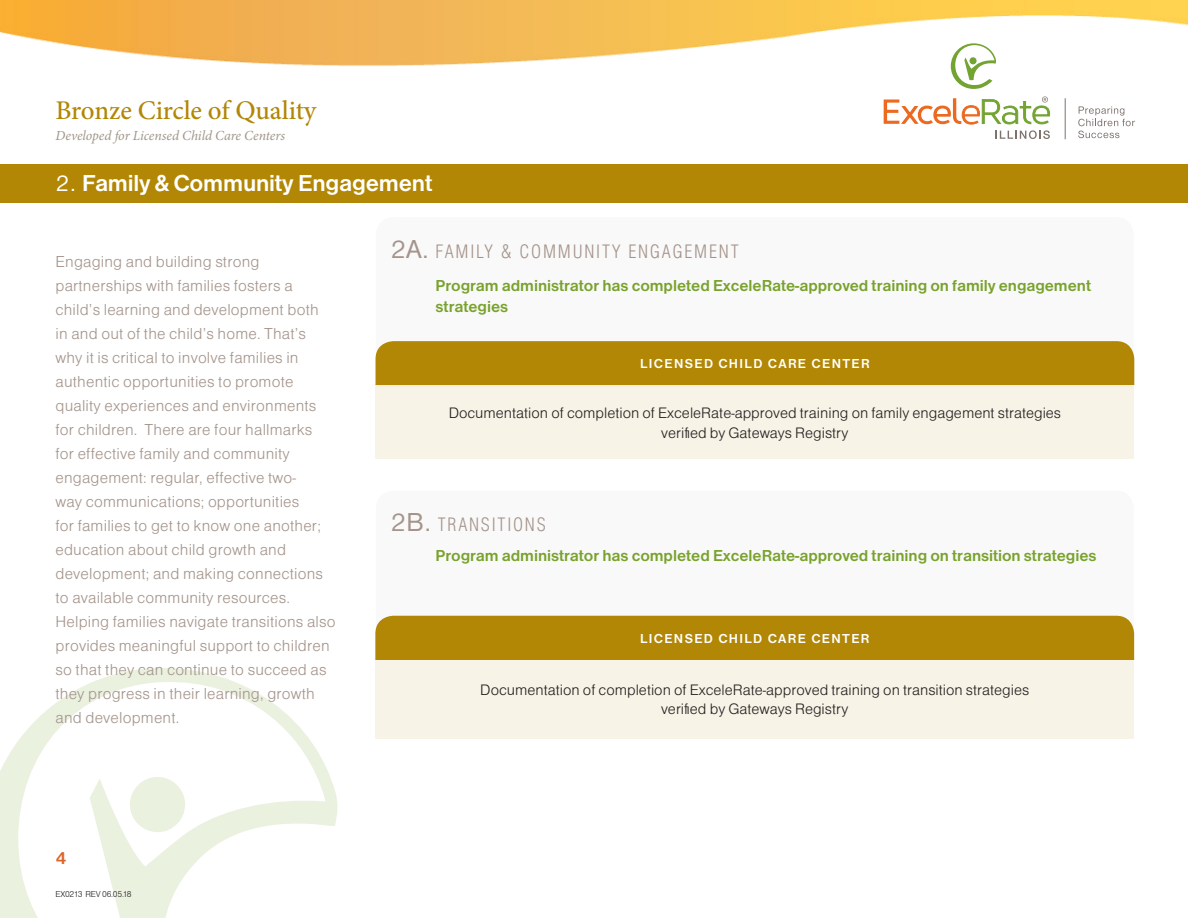
<style>
.page{position:relative;width:1188px;height:918px;background:#fff}
.page>*{position:absolute;margin:0;border:0;box-sizing:border-box;transform-origin:0 0}
.t1{font:500 27px "Minion Pro";letter-spacing:-.005em;color:#b28705}
.t2{font:24px "Helvetica Mdm";letter-spacing:-.01em;color:#fff}
.t3{font:300 condensed 18px "Helvetica";letter-spacing:.1em;color:#a4948b}
.t4{font:18px "Helvetica Mdm";color:#dc6528}
.t5{font:16.5px/24px "Helvetica Lgt";letter-spacing:.01em;color:#a4948b}
.t6{font:16.5px/21px "Helvetica Mdm";letter-spacing:-.005em;color:#78a22d}
.t7{font:15.75px/19.5px "Helvetica Lgt";color:#231f20;text-align:center}
.t8{font:italic 13.8px "Minion Pro";letter-spacing:-.005em;color:#a19689}
.t9{font:13.5px "Helvetica Mdm";letter-spacing:.1em;color:#fff}
.t10{font:8.85px "Helvetica Lgt";letter-spacing:-.025em;color:#231f20}
.s1{font-family:"Helvetica Rmn"}
.s2{font-family:"Helvetica Rmn";font-weight:400;font-stretch:normal;font-size:27px}
</style>
<div class="page">
<svg style="left:0;top:668px;width:338px;height:250px"></svg>
<svg style="left:1078px;top:106px;width:57px;height:32px"></svg>
<hr style="left:1065px;top:98px;width:1px;height:41px;background:#7d726d">
<svg style="left:952px;top:75px;width:41px;height:14px"></svg>
<svg style="left:884px;top:96px;width:166px;height:43px"></svg>
<div style="left:0;top:164px;width:1188px;height:39px;background:#b28705"></div>
<img style="left:0;top:0;width:1188px;height:75px">
<div style="left:376px;top:385px;width:758px;height:74px;background:#f7f3e6"></div>
<div style="left:376px;top:659px;width:758px;height:80px;background:#f7f3e6"></div>
<svg style="left:391px;top:615px;width:729px;height:1px"></svg>
<div style="left:376px;top:341px;width:758px;height:44px;background:#b28705"></div>
<div style="left:375px;top:616px;width:759px;height:43px;background:#b28705"></div>
<h1 class="t1" style="left:56px;top:93px;width:262px">Bronze Circle of Quality</h1>
<p class="t8" style="left:56px;top:127px;width:231px">Developed for Licensed Child Care Centers</p>
<p class="t2" style="left:56px;top:167px;width:379px"><span class="s1">2.</span> Family &amp; Community Engagement</p>
<p class="t5" style="left:56px;top:251px;width:282px">Engaging and building strong partnerships with families fosters a child’s learning and development both<br>in and out of the child’s home. That’s why it is critical to involve families in authentic opportunities to promote quality experiences and environments for children. There are four hallmarks<br>for effective family and community engagement: regular, effective two-<br>way communications; opportunities<br>for families to get to know one another; education about child growth and development; and making connections to available community resources.<br>Helping families navigate transitions also provides meaningful support to children so that they can continue to succeed as they progress in their learning, growth and development.</p>
<p class="t4" style="left:56px;top:846px;width:13px">4</p>
<p class="t10" style="left:56px;top:888px;width:78px">EX0213 REV 06.05.18</p>
<p class="t3" style="left:391px;top:240px;width:350px"><span class="s2">2A.</span> FAMILY &amp; COMMUNITY ENGAGEMENT</p>
<p class="t6" style="left:436px;top:276px;width:657px">Program administrator has completed ExceleRate-approved training on family engagement strategies</p>
<p class="t9" style="left:640px;top:355px;width:231px">LICENSED CHILD CARE CENTER</p>
<p class="t7" style="left:449px;top:404px;width:614px">Documentation of completion of ExceleRate-approved training on family engagement strategies verified by Gateways Registry</p>
<p class="t3" style="left:391px;top:513px;width:157px"><span class="s2">2B.</span> TRANSITIONS</p>
<p class="t6" style="left:436px;top:546px;width:662px">Program administrator has completed ExceleRate-approved training on transition strategies</p>
<p class="t9" style="left:640px;top:629px;width:231px">LICENSED CHILD CARE CENTER</p>
<p class="t7" style="left:480px;top:681px;width:550px">Documentation of completion of ExceleRate-approved training on transition strategies verified by Gateways Registry</p>
</div>
